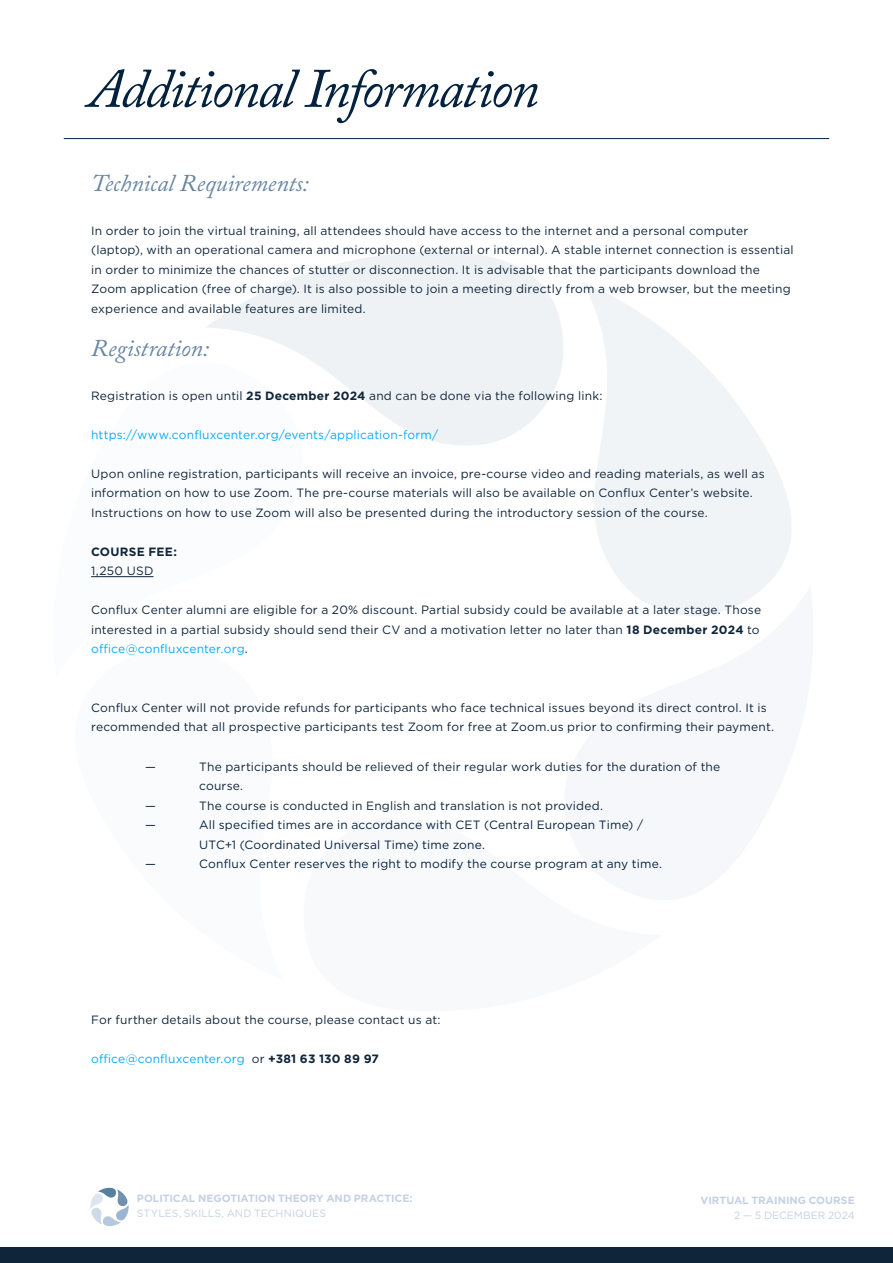
<style>
.page{position:relative;width:893px;height:1263px;background:#fff}
.page>*{position:absolute;margin:0;border:0;box-sizing:border-box;transform-origin:0 0}
.t1{font:italic 55.05px "Adobe Caslon Pro";letter-spacing:-.035em;color:#04223f}
.t2{font:italic 24px "Adobe Caslon Pro";letter-spacing:-.005em;color:#6785a4}
.t3{font:12px/19.5px "Gotham";letter-spacing:.015em;color:#0f253a}
.t4{font:12px "Gotham";letter-spacing:.015em;color:#04223f}
.t5{font:12px "Gotham";letter-spacing:.01em;color:#07abff}
.t6{font:700 12px "Gotham";letter-spacing:.025em;color:#0f253a}
.t7{font:700 10.5px "Gotham";color:#c6d1e3}
.t8{font:10.5px "Gotham";letter-spacing:.005em;color:#c6d1e3}
.s1{font-weight:700}
.s2{color:#04223f}
.s3{color:#0f253a}
.s4{font-weight:700;color:#0f253a}
</style>
<div class="page">
<div style="left:0;top:1247px;width:893px;height:16px;background:#0f253a"></div>
<svg style="left:90px;top:1187px;width:39px;height:39px"></svg>
<svg style="left:206px;top:252px;width:352px;height:193px;fill:#eef2f5"></svg>
<svg style="left:558px;top:282px;width:234px;height:304px;fill:#f1f4f7"></svg>
<svg style="left:625px;top:586px;width:140px;height:30px;fill:#f1f4f7"></svg>
<hr style="left:91px;top:576px;width:62px;height:1px;background:#0f253a">
<hr style="left:64px;top:138px;width:765px;height:1px;background:#04223f">
<p class="t1" style="left:88px;top:56px;width:452px">Additional Information</p>
<p class="t2" style="left:91px;top:169px;width:219px">Technical Requirements:</p>
<p class="t3" style="left:91px;top:221px;width:704px">In order to join the virtual training, all attendees should have access to the internet and a personal computer (laptop), with an operational camera and microphone (external or internal). A stable internet connection is essential in order to minimize the chances of stutter or disconnection. It is advisable that the participants download the Zoom application (free of charge). It is also possible to join a meeting directly from a web browser, but the meeting experience and available features are limited.</p>
<p class="t2" style="left:91px;top:334px;width:120px">Registration:</p>
<p class="t3" style="left:91px;top:386px;width:513px">Registration is open until <span class="s1">25 December 2024</span> and can be done via the following link:</p>
<p class="t5" style="left:91px;top:427px;width:349px">https://www.confluxcenter.org/events/application-form/</p>
<p class="t3" style="left:91px;top:464px;width:675px">Upon online registration, participants will receive an invoice, pre-course video and reading materials, as well as information on how to use Zoom. The pre-course materials will also be available on Conflux Center’s website.<br>Instructions on how to use Zoom will also be presented during the introductory session of the course.</p>
<p class="t6" style="left:91px;top:544px;width:87px">COURSE FEE:</p>
<p class="t3" style="left:91px;top:561px;width:64px">1,250 USD</p>
<p class="t3" style="left:91px;top:600px;width:671px">Conflux Center alumni are eligible for a 20% discount. Partial subsidy could be available at a later stage. Those interested in a partial subsidy should send their CV and a motivation letter no later than <span class="s1">18 December 2024</span> to</p>
<p class="t5" style="left:91px;top:641px;width:158px">office@confluxcenter.org<span class="s2">.</span></p>
<p class="t3" style="left:91px;top:698px;width:684px">Conflux Center will not provide refunds for participants who face technical issues beyond its direct control. It is recommended that all prospective participants test Zoom for free at Zoom.us prior to confirming their payment.</p>
<p class="t3" style="left:145px;top:756px;width:12px">—</p>
<p class="t3" style="left:199px;top:756px;width:523px">The participants should be relieved of their regular work duties for the duration of the</p>
<p class="t3" style="left:199px;top:776px;width:45px">course.</p>
<p class="t3" style="left:145px;top:795px;width:12px">—</p>
<p class="t3" style="left:199px;top:795px;width:405px">The course is conducted in English and translation is not provided.</p>
<p class="t4" style="left:145px;top:817px;width:12px">—</p>
<p class="t4" style="left:199px;top:817px;width:446px">All specified times are in accordance with CET (Central European Time) /</p>
<p class="t4" style="left:199px;top:836px;width:287px">UTC+1 (Coordinated Universal Time) time zone.</p>
<p class="t4" style="left:145px;top:856px;width:12px">—</p>
<p class="t4" style="left:199px;top:856px;width:464px">Conflux Center reserves the right to modify the course program at any time.</p>
<p class="t3" style="left:91px;top:1010px;width:351px">For further details about the course, please contact us at:</p>
<p class="t5" style="left:91px;top:1051px;width:289px">office@confluxcenter.org <span class="s3">or</span> <span class="s4">+381 63 130 89 97</span></p>
<p class="t7" style="left:137px;top:1192px;width:277px">POLITICAL NEGOTIATION THEORY AND PRACTICE:</p>
<p class="t8" style="left:137px;top:1207px;width:191px">STYLES, SKILLS, AND TECHNIQUES</p>
<p class="t7" style="left:701px;top:1193px;width:156px">VIRTUAL TRAINING COURSE</p>
<p class="t8" style="left:734px;top:1208px;width:122px">2 — 5 DECEMBER 2024</p>
</div>
